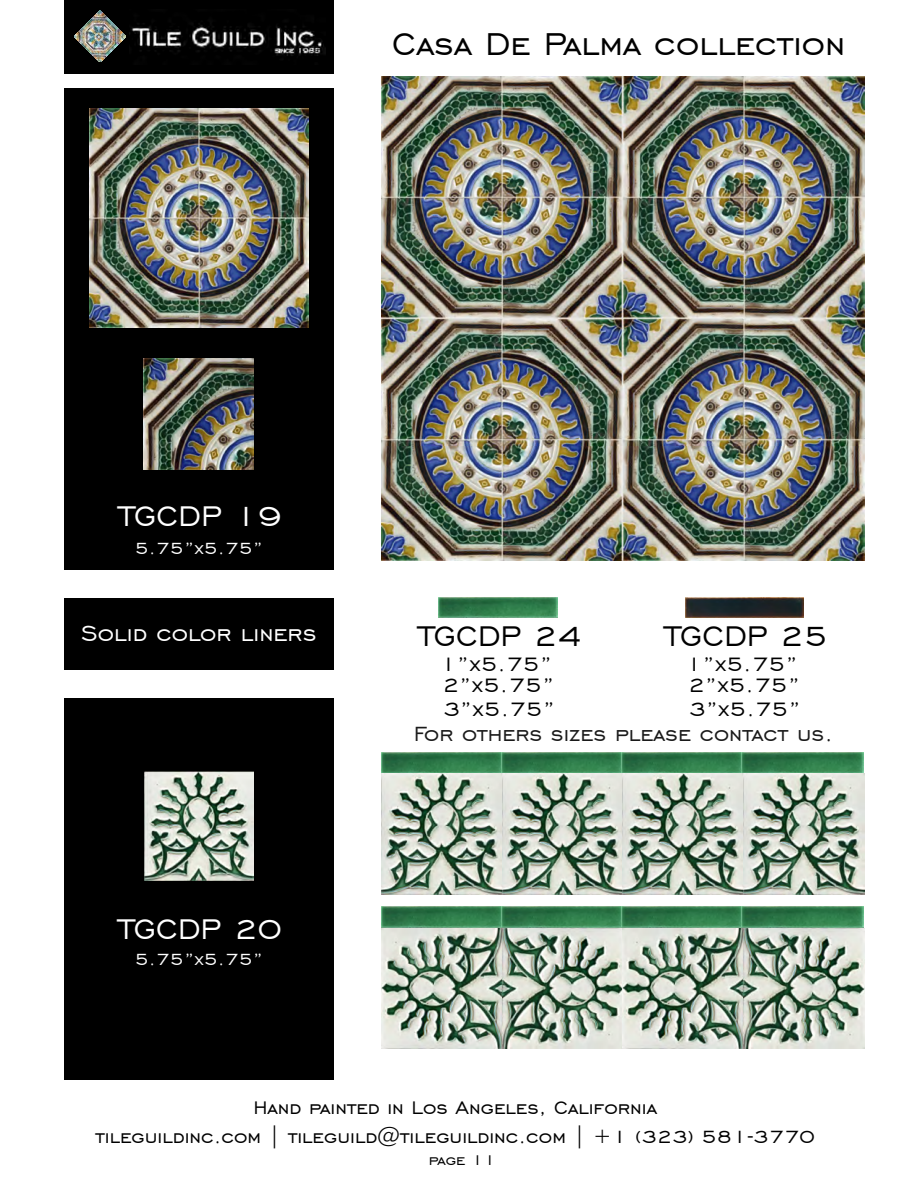
<style>
.page{position:relative;width:918px;height:1188px;background:#fff}
.page>*{position:absolute;margin:0;border:0;box-sizing:border-box;transform-origin:0 0}
.t1{font:39.9px "Engravers Gothic BT";color:#000}
.t2{font:36px "Engravers Gothic BT";color:#fff}
.t3{font:36px "Engravers Gothic BT";color:#000}
.t4{font:27.9px "Engravers Gothic BT";color:#fff}
.t5{font:25.95px "Engravers Gothic BT";color:#1a1a1a}
.t6{font:25.2px/21.3px "Engravers Gothic BT";color:#000}
.t7{font:22.95px "Engravers Gothic BT";color:#000}
.t8{font:21px "Engravers Gothic BT";color:#fff}
.t9{font:18.3px "Engravers Gothic BT";color:#000}
</style>
<div class="page">
<div style="left:65px;top:0;width:268px;height:1080px;background:#000"></div>
<img style="left:65px;top:74px;width:268px;height:13px">
<img style="left:130px;top:10px;width:195px;height:54px">
<img style="left:75px;top:11px;width:51px;height:51px">
<img style="left:382px;top:753px;width:482px;height:142px">
<img style="left:382px;top:907px;width:482px;height:142px">
<img style="left:144px;top:771px;width:109px;height:110px">
<img style="left:439px;top:597px;width:119px;height:21px">
<img style="left:685px;top:597px;width:118px;height:20px">
<img style="left:65px;top:571px;width:268px;height:27px">
<img style="left:65px;top:670px;width:268px;height:27px">
<img style="left:89px;top:109px;width:219px;height:219px">
<img style="left:381px;top:77px;width:484px;height:483px">
<img style="left:144px;top:359px;width:110px;height:110px">
<h1 class="t1" style="left:392px;top:22px;width:455px">Casa De Palma collection</h1>
<h2 class="t2" style="left:119px;top:497px;width:164px">TGCDP 19</h2>
<p class="t8" style="left:135px;top:537px;width:130px">5.75”x5.75”</p>
<p class="t4" style="left:81px;top:618px;width:237px">Solid color liners</p>
<h2 class="t3" style="left:419px;top:616px;width:164px">TGCDP 24</h2>
<h2 class="t3" style="left:665px;top:616px;width:164px">TGCDP 25</h2>
<h2 class="t2" style="left:119px;top:910px;width:164px">TGCDP 20</h2>
<p class="t8" style="left:135px;top:948px;width:130px">5.75”x5.75”</p>
<p class="t6" style="left:686px;top:652px;width:116px">1”x5.75”<br>2”x5.75”</p>
<p class="t6" style="left:689px;top:698px;width:114px">3”x5.75”</p>
<p class="t5" style="left:414px;top:720px;width:421px">For others sizes please contact us.</p>
<p class="t6" style="left:440px;top:652px;width:116px">1”x5.75”<br>2”x5.75”</p>
<p class="t6" style="left:443px;top:698px;width:114px">3”x5.75”</p>
<p class="t7" style="left:253px;top:1095px;width:405px">Hand painted in Los Angeles, California</p>
<p class="t9" style="left:429px;top:1150px;width:69px">page 11</p>
<p class="t7" style="left:96px;top:1124px;width:721px">tileguildinc.com | tileguild@tileguildinc.com | +1 (323) 581-3770</p>
</div>
